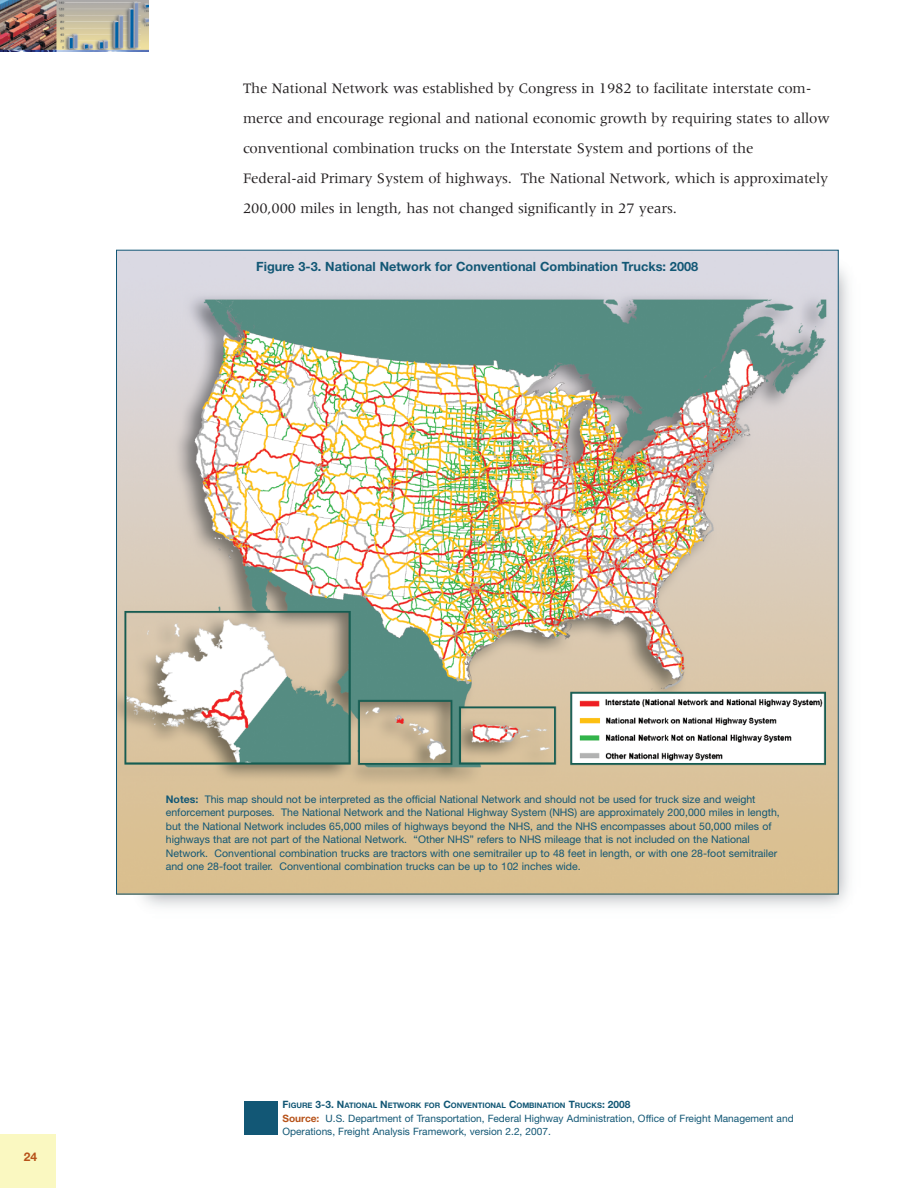
<style>
.page{position:relative;width:918px;height:1188px;background:#fff}
.page>*{position:absolute;margin:0;border:0;box-sizing:border-box;transform-origin:0 0}
.t1{font:15px/30px "Meridien";letter-spacing:-.01em;color:#231f20}
.t2{font:700 12.75px "Helvetica Neue";color:#125775}
.t3{font:700 12px "Helvetica Neue";color:#b7531a}
.t4{font:10.5px/13.5px "Helvetica Neue";color:#125775}
.t5{font:10.2px/13.5px "Helvetica Neue";color:#125775}
.t6{font:700 7.65px "Helvetica Neue";color:#125775}
.s1{font-weight:700}
.s2{font-size:10.2px}
.s3{font-weight:700;color:#b7531a}
</style>
<div class="page">
<div style="left:0;top:1134px;width:56px;height:54px;background:#faf8c1"></div>
<img style="left:0;top:0;width:148px;height:51px">
<img style="left:116px;top:249px;width:733px;height:658px">
<div style="left:244px;top:1101px;width:34px;height:33px;background:#125775"></div>
<img style="left:118px;top:252px;width:719px;height:640px">
<p class="t1" style="left:243px;top:75px;width:588px">The National Network was established by Congress in 1982 to facilitate interstate com&shy;merce and encourage regional and national economic growth by requiring states to allow conventional combination trucks on the Interstate System and portions of the Federal-aid Primary System of highways. The National Network, which is approximately 200,000 miles in length, has not changed significantly in 27 years.</p>
<p class="t2" style="left:256px;top:262px;width:444px">Figure 3-3. National Network for Conventional Combination Trucks: 2008</p>
<p class="t3" style="left:24px;top:1153px;width:15px">24</p>
<p class="t4" style="left:166px;top:793px;width:615px"><span class="s1">Notes:</span> This map should not be interpreted as the official National Network and should not be used for truck size and weight enforcement purposes. The National Network and the National Highway System (NHS) are approximately 200,000 miles in length, but the National Network includes 65,000 miles of highways beyond the NHS, and the NHS encompasses about 50,000 miles of highways that are not part of the National Network. “Other NHS” refers to NHS mileage that is not included on the National Network. Conventional combination trucks are tractors with one semitrailer up to 48 feet in length, or with one 28-foot semitrailer and one 28-foot trailer. Conventional combination trucks can be up to 102 inches wide.</p>
<p class="t6" style="left:283px;top:1103px;width:349px"><span class="s2">F</span>IGURE <span class="s2">3-3. N</span>ATIONAL <span class="s2">N</span>ETWORK FOR <span class="s2">C</span>ONVENTIONAL <span class="s2">C</span>OMBINATION <span class="s2">T</span>RUCKS<span class="s2">: 2008</span></p>
<p class="t5" style="left:283px;top:1113px;width:513px"><span class="s3">Source:</span> U.S. Department of Transportation, Federal Highway Administration, Office of Freight Management and<br>Operations, Freight Analysis Framework, version 2.2, 2007.</p>
</div>
